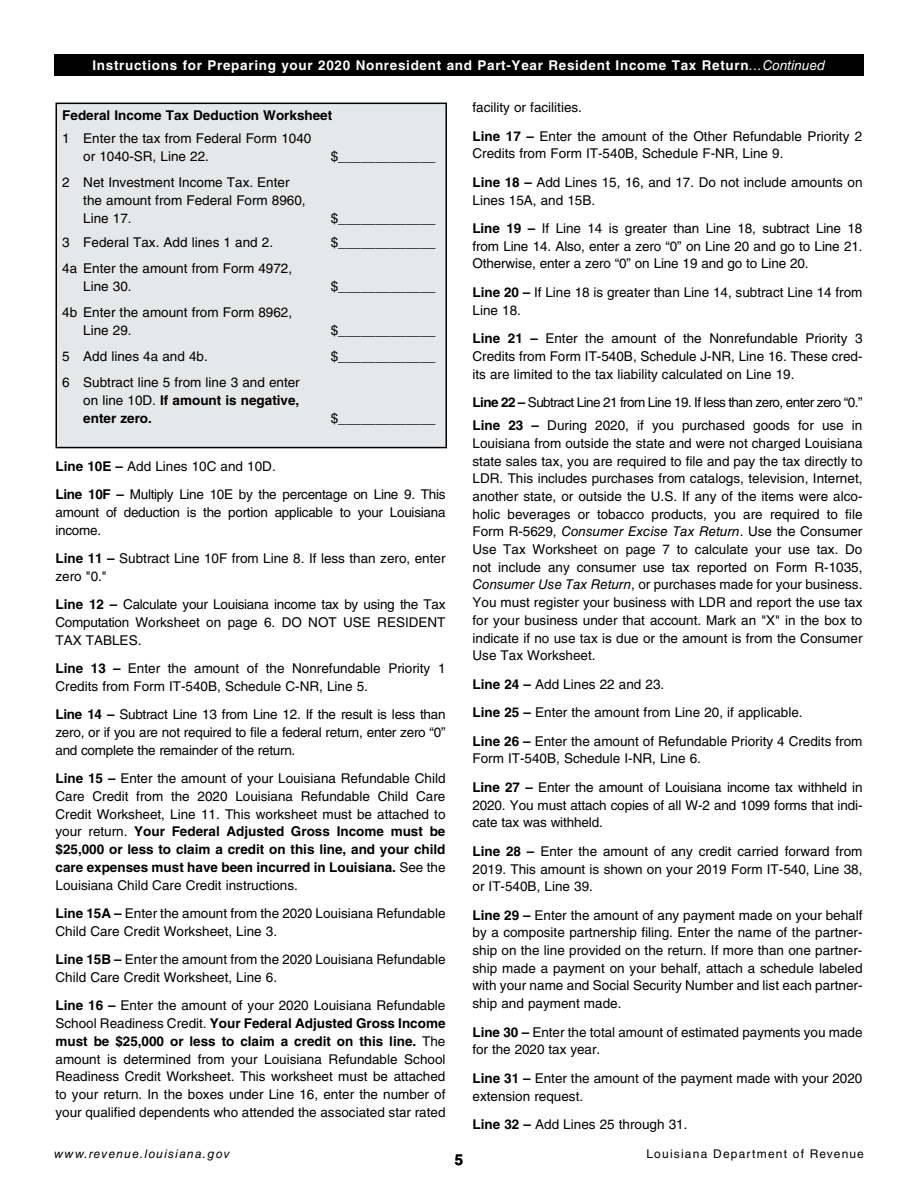
<style>
.page{position:relative;width:918px;height:1188px;background:#fff}
.page>*{position:absolute;margin:0;border:0;box-sizing:border-box;transform-origin:0 0}
.t1{font:700 15px "Helvetica LT Std";color:#000}
.t2{font:13.5px/17.7px "Helvetica LT Std";color:#000}
.t3{font:13.5px/28.5px "Helvetica LT Std";letter-spacing:-.02em;color:#000}
.t4{font:13.5px/23.1px "Helvetica LT Std";letter-spacing:-.04em;color:#000}
.t5{font:700 13.5px "Helvetica LT Std";letter-spacing:.05em;color:#fff}
.t6{font:700 13.5px "Helvetica LT Std";color:#000}
.t7{font:12px "Helvetica LT Std";letter-spacing:.1em;color:#000}
.t8{font:italic 12px "Helvetica LT Std";letter-spacing:.1em;color:#000}
.s1{font-weight:400;font-style:italic}
.s2{font-weight:700}
.s3{font-style:italic}
</style>
<div class="page">
<div style="left:54px;top:54px;width:810px;height:22px;background:#000"></div>
<div style="left:56px;top:103px;width:390px;height:345px;background:#e6e7e8"></div>
<hr style="left:56px;top:104px;width:1px;height:343px;background:#000">
<hr style="left:56px;top:103px;width:391px;height:1px;background:#000">
<hr style="left:446px;top:104px;width:1px;height:343px;background:#000">
<hr style="left:56px;top:447px;width:391px;height:1px;background:#000">
<p class="t5" style="left:93px;top:57px;width:734px">Instructions for Preparing your 2020 Nonresident and Part-Year Resident Income Tax Return<span class="s1">...Continued</span></p>
<p class="t6" style="left:62px;top:107px;width:272px">Federal Income Tax Deduction Worksheet</p>
<p class="t2" style="left:83px;top:129px;width:230px;text-indent:-21px">1 Enter the tax from Federal Form 1040 or 1040-SR, Line 22.</p>
<p class="t2" style="left:473px;top:93px;width:391px;line-height:28.5px">facility or facilities.<br><span class="s2">Line 17 –</span> Enter the amount of the Other Refundable Priority 2</p>
<p class="t2" style="left:473px;top:139px;width:392px;line-height:28.5px">Credits from Form IT-540B, Schedule F-NR, Line 9.<br><span class="s2">Line 18 –</span> Add Lines 15, 16, and 17. Do not include amounts on</p>
<p class="t2" style="left:473px;top:186px;width:391px;line-height:28.5px">Lines 15A, and 15B.<br><span class="s2">Line 19 –</span> If Line 14 is greater than Line 18, subtract Line 18</p>
<p class="t2" style="left:473px;top:237px;width:391px">from Line 14. Also, enter a zero “0” on Line 20 and go to Line 21.<br>Otherwise, enter a zero “0” on Line 19 and go to Line 20.</p>
<p class="t2" style="left:473px;top:283px;width:392px"><span class="s2">Line 20 –</span> If Line 18 is greater than Line 14, subtract Line 14 from<br>Line 18.</p>
<p class="t2" style="left:473px;top:330px;width:392px;text-align:justify"><span class="s2">Line 21 –</span> Enter the amount of the Nonrefundable Priority 3<br>Credits from Form IT-540B, Schedule J-NR, Line 16. These cred&shy;its are limited to the tax liability calculated on Line 19.</p>
<p class="t4" style="left:473px;top:391px;width:391px"><span class="s2">Line 22 –</span> Subtract Line 21 from Line 19. If less than zero, enter zero “0.”<br><span class="s2">Line 23 –</span> During 2020, if you purchased goods for use in</p>
<p class="t2" style="left:473px;top:434px;width:392px;text-align:justify">Louisiana from outside the state and were not charged Louisiana state sales tax, you are required to file and pay the tax directly to LDR. This includes purchases from catalogs, television, Internet, another state, or outside the U.S. If any of the items were alco&shy;holic beverages or tobacco products, you are required to file Form R-5629, <span class="s3">Consumer Excise Tax Return</span>. Use the Consumer Use Tax Worksheet on page 7 to calculate your use tax. Do not include any consumer use tax reported on Form R-1035, <span class="s3">Consumer Use Tax Return</span>, or purchases made for your business.<br>You must register your business with LDR and report the use tax for your business under that account. Mark an "X" in the box to indicate if no use tax is due or the amount is from the Consumer Use Tax Worksheet.</p>
<p class="t2" style="left:473px;top:670px;width:391px;line-height:28.5px"><span class="s2">Line 24 –</span> Add Lines 22 and 23.<br><span class="s2">Line 25 –</span> Enter the amount from Line 20, if applicable.<br><span class="s2">Line 26 –</span> Enter the amount of Refundable Priority 4 Credits from</p>
<p class="t2" style="left:473px;top:744px;width:392px;line-height:28.5px">Form IT-540B, Schedule I-NR, Line 6.<br><span class="s2">Line 27 –</span> Enter the amount of Louisiana income tax withheld in</p>
<p class="t2" style="left:473px;top:796px;width:392px">2020. You must attach copies of all W-2 and 1099 forms that indi&shy;cate tax was withheld.</p>
<p class="t2" style="left:473px;top:842px;width:392px;text-align:justify"><span class="s2">Line 28 –</span> Enter the amount of any credit carried forward from 2019. This amount is shown on your 2019 Form IT-540, Line 38, or IT-540B, Line 39.</p>
<p class="t2" style="left:473px;top:906px;width:392px;text-align:justify"><span class="s2">Line 29 –</span> Enter the amount of any payment made on your behalf by a composite partnership filing. Enter the name of the partner&shy;ship on the line provided on the return. If more than one partner&shy;ship made a payment on your behalf, attach a schedule labeled with your name and Social Security Number and list each partner&shy;ship and payment made.</p>
<p class="t2" style="left:473px;top:1023px;width:392px"><span class="s2">Line 30 –</span> Enter the total amount of estimated payments you made for the 2020 tax year.</p>
<p class="t2" style="left:473px;top:1069px;width:391px"><span class="s2">Line 31 –</span> Enter the amount of the payment made with your 2020 extension request.</p>
<p class="t2" style="left:473px;top:1115px;width:217px"><span class="s2">Line 32 –</span> Add Lines 25 through 31.</p>
<p class="t2" style="left:331px;top:147px;width:107px">$_____________</p>
<p class="t2" style="left:83px;top:173px;width:224px;text-indent:-21px">2 Net Investment Income Tax. Enter the amount from Federal Form 8960,<br>Line 17.</p>
<p class="t2" style="left:331px;top:209px;width:107px">$_____________</p>
<p class="t2" style="left:62px;top:233px;width:212px">3 Federal Tax. Add lines 1 and 2.</p>
<p class="t2" style="left:331px;top:233px;width:107px">$_____________</p>
<p class="t2" style="left:83px;top:259px;width:210px;text-indent:-21px">4a Enter the amount from Form 4972,<br>Line 30.</p>
<p class="t2" style="left:331px;top:277px;width:107px">$_____________</p>
<p class="t2" style="left:83px;top:303px;width:210px;text-indent:-21px">4b Enter the amount from Form 8962,<br>Line 29.</p>
<p class="t2" style="left:331px;top:321px;width:107px">$_____________</p>
<p class="t2" style="left:62px;top:347px;width:147px">5 Add lines 4a and 4b.</p>
<p class="t2" style="left:331px;top:347px;width:107px">$_____________</p>
<p class="t2" style="left:83px;top:373px;width:218px;text-align:justify;text-indent:-21px">6 Subtract line 5 from line 3 and enter on line 10D. <span class="s2">If amount is negative, enter zero.</span></p>
<p class="t2" style="left:331px;top:409px;width:107px">$_____________</p>
<p class="t3" style="left:56px;top:452px;width:392px"><span class="s2">Line 10E –</span> Add Lines 10C and 10D.<br><span class="s2">Line 10F –</span> Multiply Line 10E by the percentage on Line 9. This</p>
<p class="t3" style="left:56px;top:503px;width:392px;line-height:17.7px">amount of deduction is the portion applicable to your Louisiana income.</p>
<p class="t2" style="left:56px;top:550px;width:392px"><span class="s2">Line 11 –</span> Subtract Line 10F from Line 8. If less than zero, enter zero "0."</p>
<p class="t2" style="left:56px;top:596px;width:392px;text-align:justify"><span class="s2">Line 12 –</span> Calculate your Louisiana income tax by using the Tax Computation Worksheet on page 6. DO NOT USE RESIDENT TAX TABLES.</p>
<p class="t2" style="left:56px;top:660px;width:392px"><span class="s2">Line 13 –</span> Enter the amount of the Nonrefundable Priority 1<br>Credits from Form IT-540B, Schedule C-NR, Line 5.</p>
<p class="t2" style="left:56px;top:706px;width:392px;text-align:justify"><span class="s2">Line 14 –</span> Subtract Line 13 from Line 12. If the result is less than zero, or if you are not required to file a federal return, enter zero “0” and complete the remainder of the return.</p>
<p class="t2" style="left:56px;top:770px;width:392px;text-align:justify"><span class="s2">Line 15 –</span> Enter the amount of your Louisiana Refundable Child Care Credit from the 2020 Louisiana Refundable Child Care Credit Worksheet, Line 11. This worksheet must be attached to your return. <span class="s2">Your Federal Adjusted Gross Income must be $25,000 or less to claim a credit on this line, and your child care expenses must have been incurred in Louisiana.</span> See the Louisiana Child Care Credit instructions.</p>
<p class="t2" style="left:56px;top:904px;width:392px"><span class="s2">Line 15A –</span> Enter the amount from the 2020 Louisiana Refundable<br>Child Care Credit Worksheet, Line 3.</p>
<p class="t2" style="left:56px;top:951px;width:392px"><span class="s2">Line 15B –</span> Enter the amount from the 2020 Louisiana Refundable<br>Child Care Credit Worksheet, Line 6.</p>
<p class="t2" style="left:56px;top:997px;width:392px;text-align:justify"><span class="s2">Line 16 –</span> Enter the amount of your 2020 Louisiana Refundable School Readiness Credit. <span class="s2">Your Federal Adjusted Gross Income must be $25,000 or less to claim a credit on this line.</span> The amount is determined from your Louisiana Refundable School Readiness Credit Worksheet. This worksheet must be attached to your return. In the boxes under Line 16, enter the number of your qualified dependents who attended the associated star rated</p>
<p class="t8" style="left:54px;top:1147px;width:177px">www.revenue.louisiana.gov</p>
<p class="t7" style="left:646px;top:1147px;width:219px">Louisiana Department of Revenue</p>
<p class="t1" style="left:455px;top:1151px;width:10px">5</p>
</div>
